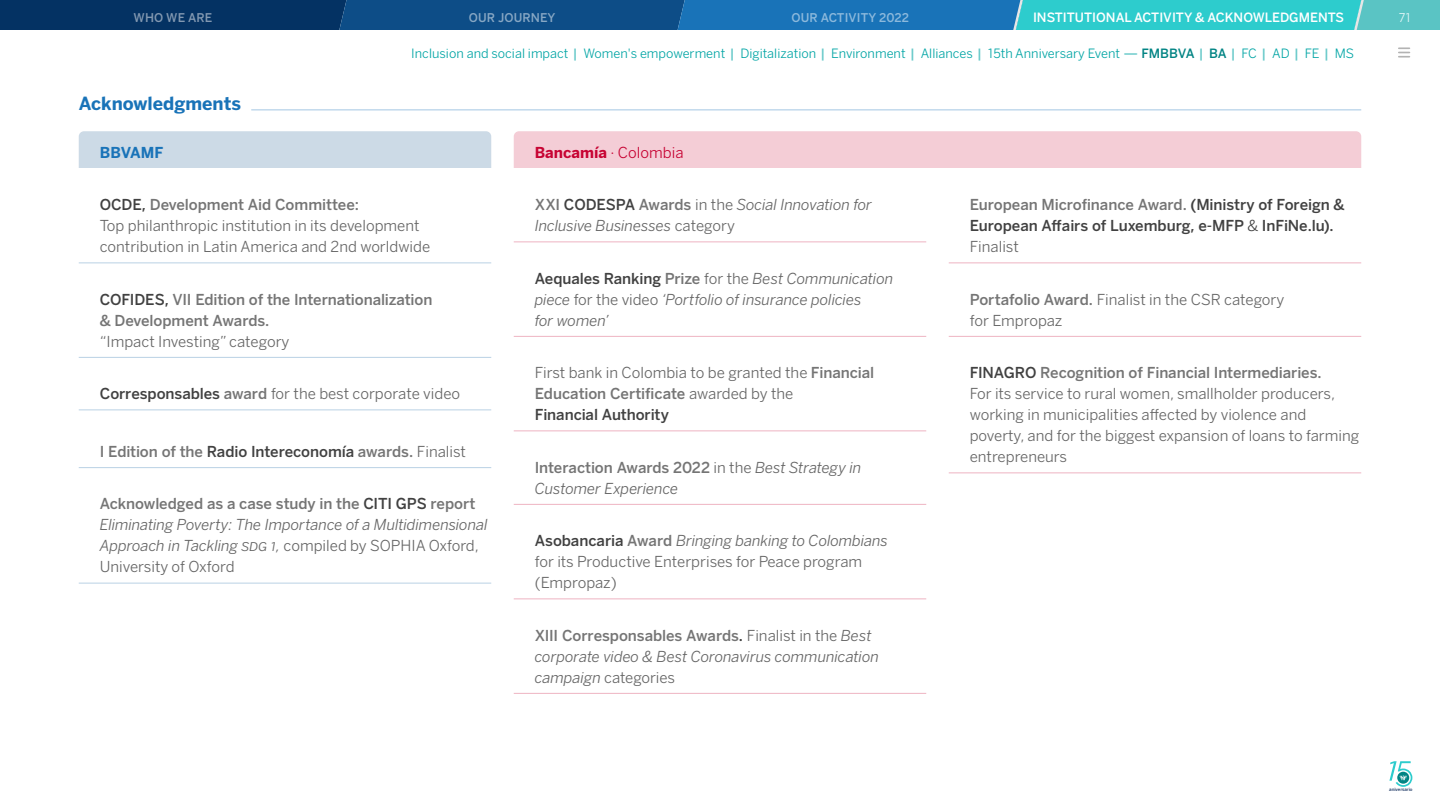
<style>
.page{position:relative;width:1440px;height:810px;background:#fff}
.page>*{position:absolute;margin:0;border:0;box-sizing:border-box;transform-origin:0 0}
.t1{font:700 18px "Benton Sans BBVA";color:#1973b8}
.t2{font:15px/21px "Benton Sans BBVA";color:#666}
.t3{font:italic 15px/21px "Benton Sans BBVA";letter-spacing:-.01em;color:#666}
.t4{font:500 15px/21px "Benton Sans BBVA";letter-spacing:-.005em;color:#757575}
.t5{font:500 15px/21px "Benton Sans BBVA";letter-spacing:-.005em;color:#414141}
.t6{font:15px "Benton Sans BBVA";color:#c70333}
.t7{font:700 15px "Benton Sans BBVA";color:#1973b8}
.t8{font:12.75px "Benton Sans BBVA";color:#02a5a5}
.t9{font:500 12.75px "Benton Sans BBVA";color:#fff}
.t10{font:500 12px "Benton Sans BBVA";letter-spacing:.01em;color:#8cb9dc}
.t11{font:500 12px "Benton Sans BBVA";letter-spacing:.01em;color:#87a7c4}
.t12{font:500 12px "Benton Sans BBVA";letter-spacing:.01em;color:#8298b1}
.t13{font:12px "Benton Sans BBVA";color:#eaf9fa}
.t14{font:500 4.43px "Benton Sans BBVA";color:#1c3764}
.s1{font-weight:500;color:#67c9c9}
.s2{font-weight:500;color:#028484}
.s3{font-weight:700}
.s4{font-weight:500;color:#414141}
.s5{font-weight:500;color:#757575}
.s6{font-weight:500;font-style:normal;color:#757575}
.s7{font-weight:500;font-style:normal;color:#414141}
.s8{font-style:normal}
.s9{color:#414141}
.s10{font-weight:400;color:#666}
.s11{font-style:italic}
.s12{color:#757575}
.s13{font-weight:400}
</style>
<div class="page">
<svg style="left:1389px;top:761px;width:23px;height:26px"></svg>
<svg style="left:1399px;top:47px;width:10px;height:11px"></svg>
<svg style="left:0;top:0;width:1440px;height:30px;background:#1a749d"></svg>
<div style="left:79px;top:131px;width:412px;height:37px;background:#ccdae6"></div>
<div style="left:514px;top:131px;width:847px;height:37px;background:#f4cdd6"></div>
<hr style="left:251px;top:110px;width:1110px;height:1px;background:#a3c7e3">
<hr style="left:79px;top:262px;width:412px;height:1px;background:#b9d1e4">
<hr style="left:514px;top:242px;width:412px;height:1px;background:#eeb4c2">
<hr style="left:79px;top:583px;width:412px;height:1px;background:#b9d1e4">
<hr style="left:514px;top:598px;width:412px;height:1px;background:#eeb4c2">
<hr style="left:514px;top:693px;width:412px;height:1px;background:#eeb4c2">
<hr style="left:949px;top:472px;width:412px;height:1px;background:#eeb4c2">
<hr style="left:79px;top:357px;width:412px;height:1px;background:#b9d1e4">
<hr style="left:514px;top:336px;width:412px;height:1px;background:#eeb4c2">
<hr style="left:949px;top:262px;width:412px;height:1px;background:#eeb4c2">
<hr style="left:79px;top:410px;width:412px;height:1px;background:#b9d1e4">
<hr style="left:514px;top:430px;width:412px;height:1px;background:#eeb4c2">
<hr style="left:79px;top:467px;width:412px;height:1px;background:#b9d1e4">
<hr style="left:514px;top:504px;width:412px;height:1px;background:#eeb4c2">
<hr style="left:949px;top:336px;width:412px;height:1px;background:#eeb4c2">
<p class="t12" style="left:134px;top:10px;width:80px">WHO WE ARE</p>
<p class="t11" style="left:469px;top:10px;width:88px">OUR JOURNEY</p>
<p class="t10" style="left:792px;top:10px;width:119px">OUR ACTIVITY 2022</p>
<p class="t9" style="left:1033px;top:9px;width:313px">INSTITUTIONAL ACTIVITY &amp; ACKNOWLEDGMENTS</p>
<p class="t8" style="left:411px;top:45px;width:944px">Inclusion and social impact <span class="s1">|</span> Women's empowerment <span class="s1">|</span> Digitalization <span class="s1">|</span> Environment <span class="s1">|</span> Alliances <span class="s1">|</span> 15th Anniversary Event — <span class="s2">FMBBVA</span> <span class="s1">|</span> <span class="s2">BA</span> <span class="s1">|</span> FC <span class="s1">|</span> AD <span class="s1">|</span> FE <span class="s1">|</span> MS</p>
<p class="t1" style="left:79px;top:92px;width:164px">Acknowledgments</p>
<p class="t7" style="left:100px;top:143px;width:65px">BBVAMF</p>
<p class="t6" style="left:535px;top:143px;width:150px"><span class="s3">Bancamía</span> · Colombia</p>
<p class="t2" style="left:100px;top:194px;width:332px"><span class="s4">OCDE,</span> <span class="s5">Development Aid Committee:<br></span>Top philanthropic institution in its development contribution in Latin America and 2nd worldwide</p>
<p class="t3" style="left:535px;top:194px;width:339px"><span class="s6">XXI</span> <span class="s7">CODESPA</span> <span class="s6">Awards</span> <span class="s8">in the</span> Social Innovation for<br>Inclusive Businesses <span class="s8">category</span></p>
<p class="t4" style="left:100px;top:289px;width:334px"><span class="s9">COFIDES,</span> VII Edition of the Internationalization &amp; Development Awards.</p>
<p class="t2" style="left:100px;top:331px;width:191px">“Impact Investing” category</p>
<p class="t2" style="left:100px;top:383px;width:362px"><span class="s4">Corresponsables</span> <span class="s5">award</span> for the best corporate video</p>
<p class="t4" style="left:100px;top:441px;width:368px">I Edition of the <span class="s9">Radio Intereconomía</span> awards. <span class="s10">Finalist</span></p>
<p class="t3" style="left:100px;top:493px;width:389px"><span class="s6">Acknowledged as a case study in the</span> <span class="s7">CITI GPS</span> <span class="s6">report </span>Eliminating Poverty: The Importance of a Multidimensional Approach in Tackling SDG 1, <span class="s8">compiled by SOPHIA Oxford, University of Oxford</span></p>
<p class="t3" style="left:535px;top:268px;width:360px"><span class="s7">Aequales Ranking</span> <span class="s6">Prize</span> <span class="s8">for the</span> Best Communication piece <span class="s8">for the video</span> ‘Portfolio of insurance policies<br>for women’</p>
<p class="t2" style="left:535px;top:362px;width:341px">First bank in Colombia to be granted the <span class="s5">Financial<br>Education Certificate</span> awarded by the<br><span class="s4">Financial Authority</span></p>
<p class="t3" style="left:535px;top:457px;width:328px"><span class="s6">Interaction Awards 2022</span> <span class="s8">in the</span> Best Strategy in<br>Customer Experience</p>
<p class="t2" style="left:535px;top:530px;width:355px"><span class="s4">Asobancaria</span> <span class="s5">Award</span> <span class="s11">Bringing banking to Colombians </span>for its Productive Enterprises for Peace program (Empropaz)</p>
<p class="t3" style="left:535px;top:625px;width:346px"><span class="s6">XIII Corresponsables Awards</span><span class="s7">.</span> <span class="s8">Finalist in the</span> Best corporate video &amp; Best Coronavirus communication campaign <span class="s8">categories</span></p>
<p class="t5" style="left:970px;top:194px;width:376px"><span class="s12">European Microfinance Award.</span> (Ministry of Foreign &amp;<br>European Affairs of Luxemburg, e-MFP <span class="s13">&amp;</span> InFiNe.lu).<br><span class="s10">Finalist</span></p>
<p class="t2" style="left:970px;top:289px;width:316px"><span class="s5">Portafolio Award.</span> Finalist in the CSR category for Empropaz</p>
<p class="t2" style="left:970px;top:362px;width:391px"><span class="s4">FINAGRO</span> <span class="s5">Recognition of Financial Intermediaries.<br></span>For its service to rural women, smallholder producers, working in municipalities affected by violence and poverty, and for the biggest expansion of loans to farming entrepreneurs</p>
<p class="t13" style="left:1399px;top:10px;width:13px">71</p>
<p class="t14" style="left:1389px;top:787px;width:25px">aniversario</p>
</div>
